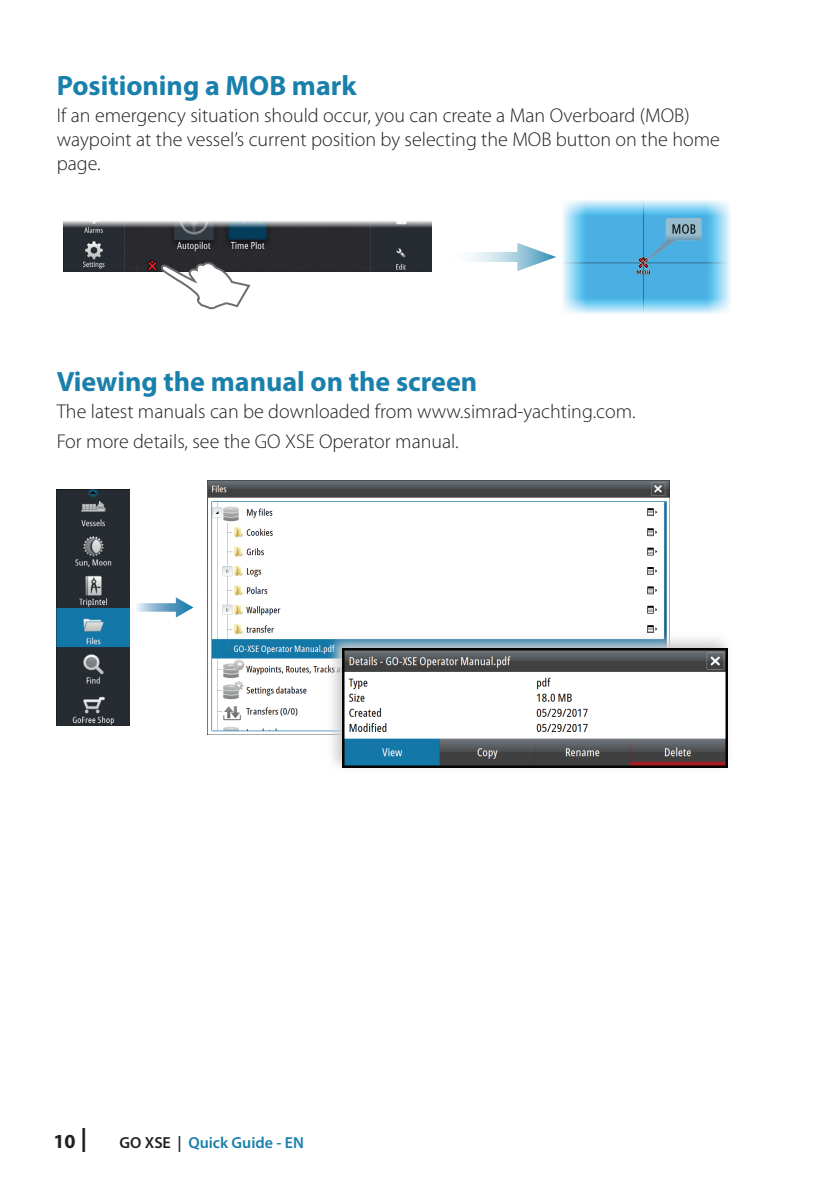
<style>
.page{position:relative;width:840px;height:1191px;background:#fff}
.page>*{position:absolute;margin:0;border:0;box-sizing:border-box;transform-origin:0 0}
.t1{font:700 28px "Myriad Pro";color:#1980ac}
.t2{font:300 20px/24px "Myriad Pro";color:#231f20}
.t3{font:700 20px "Myriad Pro";color:#231f20}
.t4{font:600 16px "Myriad Pro";color:#1980ac}
.s1{font-size:24px}
.s2{color:#231f20}
</style>
<div class="page">
<svg style="left:471px;top:252px;width:46px;height:10px"></svg>
<svg style="left:517px;top:243px;width:39px;height:28px"></svg>
<img style="left:562px;top:200px;width:169px;height:114px">
<img style="left:63px;top:221px;width:368px;height:50px">
<svg style="left:159px;top:260px;width:93px;height:50px"></svg>
<img style="left:57px;top:489px;width:72px;height:236px">
<svg style="left:137px;top:603px;width:39px;height:8px"></svg>
<svg style="left:176px;top:597px;width:17px;height:20px"></svg>
<img style="left:207px;top:481px;width:462px;height:253px">
<img style="left:323px;top:629px;width:405px;height:139px">
<img style="left:342px;top:648px;width:385px;height:119px">
<h1 class="t1" style="left:57px;top:67px;width:301px">Positioning a MOB mark</h1>
<p class="t2" style="left:57px;top:103px;width:664px">If an emergency situation should occur, you can create a Man Overboard (MOB) waypoint at the vessel’s current position by selecting the MOB button on the home page.</p>
<h1 class="t1" style="left:57px;top:364px;width:422px">Viewing the manual on the screen</h1>
<p class="t2" style="left:57px;top:397px;width:580px;line-height:29.6px">The latest manuals can be downloaded from www.simrad-yachting.com.<br>For more details, see the GO XSE Operator manual.</p>
<p class="t3" style="left:53px;top:1128px;width:35px">10 <span class="s1">|</span></p>
<p class="t4" style="left:119px;top:1132px;width:186px"><span class="s2">GO XSE |</span> Quick Guide - EN</p>
</div>
